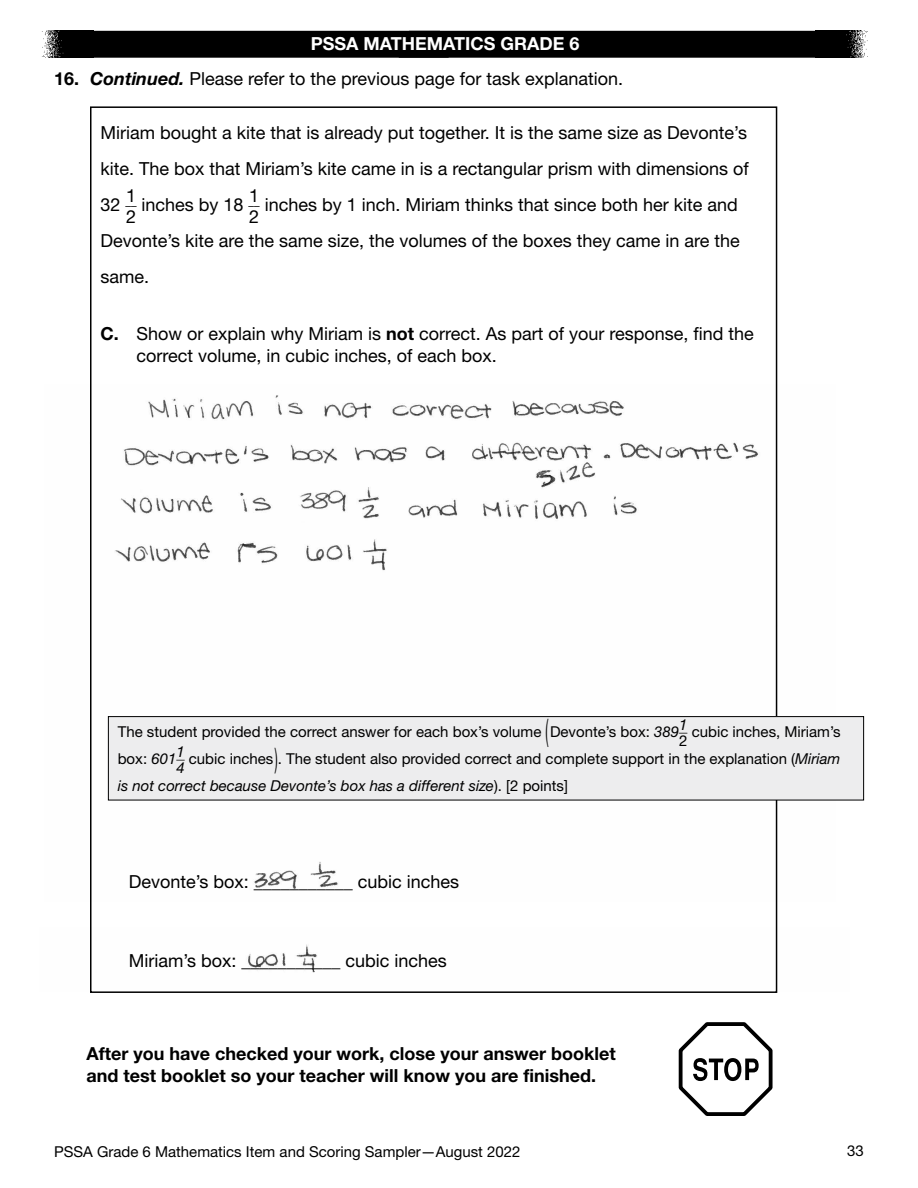
<style>
.page{position:relative;width:918px;height:1188px;background:#fff}
.page>*{position:absolute;margin:0;border:0;box-sizing:border-box;transform-origin:0 0}
.t1{font:18px/36px "Helvetica Neue LT Std";color:#000}
.t2{font:700 18px/21.6px "Helvetica Neue LT Std";color:#000}
.t3{font:15px/27px "Helvetica Neue LT Std";color:#000}
.t4{font:italic 15px/16.5px "Helvetica Neue LT Std";color:#000}
.s1{font-weight:700;color:#fff}
.s2{font-weight:700}
.s3{font-weight:700;font-style:italic}
.s4{font-size:30.45px}
.s5{font-style:italic}
.s6{font-size:27.6px}
</style>
<div class="page">
<img style="left:42px;top:31px;width:52px;height:27px">
<img style="left:816px;top:31px;width:52px;height:27px">
<div style="left:94px;top:31px;width:722px;height:27px;background:#000"></div>
<img style="left:90px;top:385px;width:746px;height:517px">
<svg style="left:679px;top:1022px;width:94px;height:94px"></svg>
<img style="left:90px;top:928px;width:688px;height:64px">
<div style="left:108px;top:717px;width:756px;height:83px;background:#ededee"></div>
<div style="left:108px;top:716px;width:756px;height:84px;border:1px solid #000"></div>
<p class="t1" style="left:54px;top:26px;width:571px;line-height:34.5px;text-indent:257px"><span class="s1">PSSA MATHEMATICS GRADE 6<br></span><span class="s2">16 .</span> <span class="s3">Continued.</span> Please refer to the previous page for task explanation .</p>
<p class="t1" style="left:100px;top:114px;width:650px;text-align:justify">Miriam bought a kite that is already put together . It is the same size as Devonte’s kite . The box that Miriam’s kite came in is a rectangular prism with dimensions of 32 <sup>__</sup>1 inches by 18 <sup>__</sup>1 inches by 1 inch . Miriam thinks that since both her kite and</p>
<p class="t1" style="left:100px;top:204px;width:641px;line-height:23.9px;text-indent:149px">2<br>Devonte’s kite are the same size, the volumes of the boxes they came in are the</p>
<p class="t1" style="left:100px;top:258px;width:50px">same .</p>
<p class="t1" style="left:126px;top:198px;width:12px">2</p>
<p class="t1" style="left:136px;top:323px;width:619px;line-height:21.6px;text-indent:-36px"><span class="s2">C .</span> Show or explain why Miriam is <span class="s2">not</span> correct . As part of your response, find the correct volume, in cubic inches, of each box .</p>
<p class="t3" style="left:118px;top:717px;width:563px">The student provided the correct answer for each box’s volume <span class="s4">(</span> Devonte’s box: <span class="s5">389</span></p>
<p class="t4" style="left:679px;top:716px;width:10px">1</p>
<p class="t3" style="left:692px;top:717px;width:150px">cubic inches, Miriam’s</p>
<p class="t3" style="left:679px;top:727px;width:10px">2</p>
<p class="t3" style="left:118px;top:744px;width:60px">box: <span class="s5">601</span></p>
<p class="t4" style="left:176px;top:743px;width:10px">1<br>4</p>
<p class="t3" style="left:118px;top:744px;width:724px;text-indent:71px">cubic inches <span class="s6">)</span> . The student also provided correct and complete support in the explanation (<span class="s5">Miriam is not correct because Devonte’s box has a different size</span>) . [2 points]</p>
<p class="t1" style="left:129px;top:863px;width:332px">Devonte’s box: ___________ cubic inches</p>
<p class="t1" style="left:129px;top:942px;width:320px">Miriam’s box: ___________ cubic inches</p>
<p class="t2" style="left:87px;top:1043px;width:531px">After you have checked your work, close your answer booklet and test booklet so your teacher will know you are finished .</p>
<p class="t3" style="left:54px;top:1138px;width:468px">PSSA Grade 6 Mathematics Item and Scoring Sampler—August 2022</p>
<p class="t3" style="left:847px;top:1137px;width:18px">33</p>
</div>
